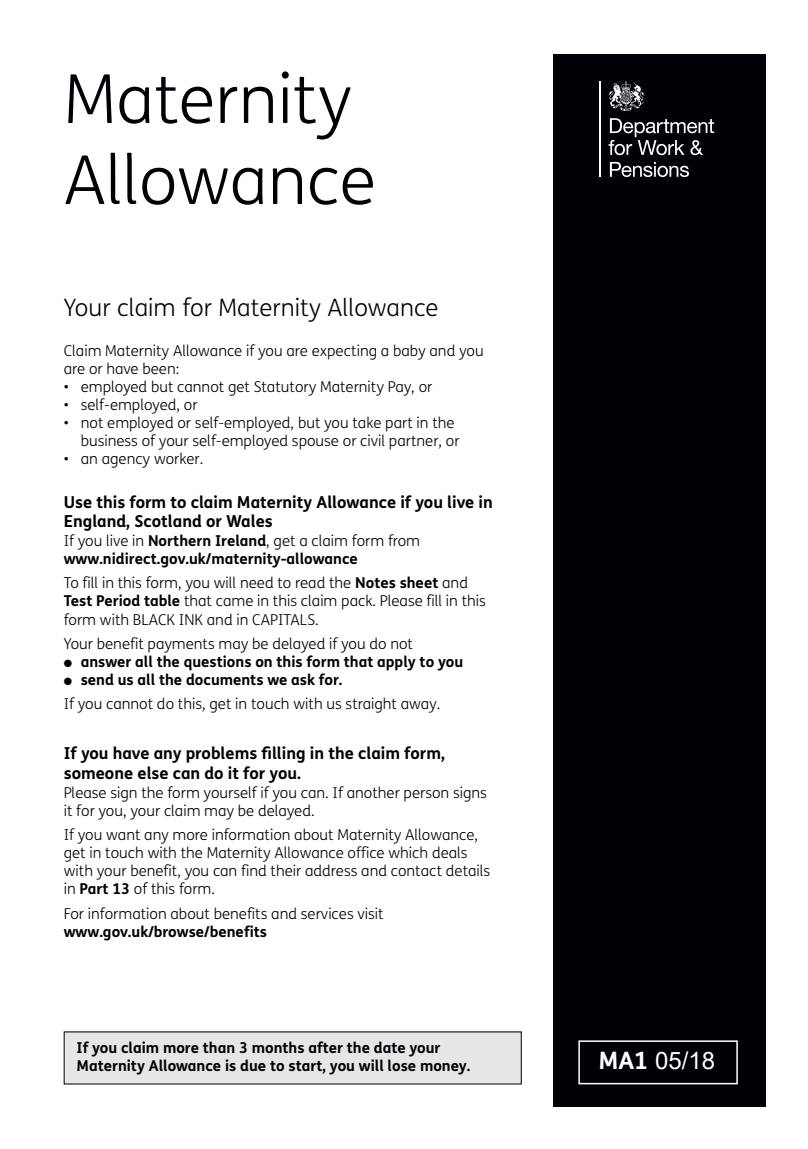
<style>
.page{position:relative;width:808px;height:1149px;background:#fff}
.page>*{position:absolute;margin:0;border:0;box-sizing:border-box;transform-origin:0 0}
.t1{font:300 67.5px/81px "FS Me";color:#000006}
.t2{font:300 24px "FS Me";color:#000006}
.t3{font:24px "Arial";color:#fff}
.t4{font:700 16.5px/19.8px "FS Me";color:#000006}
.t5{font:300 15px/18px "FS Me";color:#000006}
.t6{font:700 15px/18px "FS Me";color:#000006}
.s1{font-weight:300}
.s2{font-weight:700}
.s3{font-family:"FS Me";font-weight:700}
</style>
<div class="page">
<div style="left:553px;top:54px;width:212px;height:1052px;background:#000006"></div>
<div style="left:578px;top:1040px;width:160px;height:43px;border:2px solid #fff"></div>
<hr style="left:599px;top:81px;width:2px;height:96px;background:#fff">
<svg style="left:608px;top:118px;width:106px;height:37px"></svg>
<svg style="left:610px;top:162px;width:79px;height:15px"></svg>
<svg style="left:608px;top:81px;width:37px;height:30px"></svg>
<div style="left:64px;top:1031px;width:457px;height:52px;background:#e6e6e6"></div>
<h1 class="t1" style="left:64px;top:57px;width:314px">Maternity<br>Allowance</h1>
<p class="t2" style="left:64px;top:291px;width:376px">Your claim for Maternity Allowance</p>
<p class="t5" style="left:64px;top:341px;width:421px">Claim Maternity Allowance if you are expecting a baby and you are or have been:</p>
<p class="t5" style="left:64px;top:377px;width:370px">• employed but cannot get Statutory Maternity Pay, or</p>
<p class="t5" style="left:64px;top:395px;width:135px">• self-employed, or</p>
<p class="t5" style="left:81px;top:413px;width:380px;text-indent:-17px">• not employed or self-employed, but you take part in the business of your self-employed spouse or civil partner, or</p>
<p class="t5" style="left:64px;top:449px;width:141px">• an agency worker.</p>
<p class="t4" style="left:64px;top:491px;width:430px">Use this form to claim Maternity Allowance if you live in<br>England, Scotland or Wales</p>
<p class="t6" style="left:64px;top:531px;width:358px"><span class="s1">If you live in</span> Northern Ireland<span class="s1">, get a claim form from </span>www.nidirect.gov.uk/maternity-allowance</p>
<p class="t5" style="left:64px;top:573px;width:424px">To fill in this form, you will need to read the <span class="s2">Notes sheet</span> and<br><span class="s2">Test Period table</span> that came in this claim pack. Please fill in this form with BLACK INK and in CAPITALS.</p>
<p class="t5" style="left:64px;top:634px;width:351px">Your benefit payments may be delayed if you do not</p>
<p class="t6" style="left:64px;top:651px;width:401px">● answer all the questions on this form that apply to you</p>
<p class="t5" style="left:64px;top:667px;width:378px;line-height:24.3px">● <span class="s2">send us all the documents we ask for.<br></span>If you cannot do this, get in touch with us straight away.</p>
<p class="t4" style="left:64px;top:742px;width:383px">If you have any problems filling in the claim form, someone else can do it for you.</p>
<p class="t5" style="left:64px;top:782px;width:425px">Please sign the form yourself if you can. If another person signs it for you, your claim may be delayed.</p>
<p class="t5" style="left:64px;top:825px;width:428px">If you want any more information about Maternity Allowance, get in touch with the Maternity Allowance office which deals with your benefit, you can find their address and contact details in <span class="s2">Part 13</span> of this form.</p>
<p class="t5" style="left:64px;top:903px;width:321px">For information about benefits and services visit <span class="s2">www.gov.uk/browse/benefits</span></p>
<p class="t6" style="left:77px;top:1037px;width:395px">If you claim more than 3 months after the date your<br>Maternity Allowance is due to start, you will lose money.</p>
<h2 class="t3" style="left:598px;top:1043px;width:118px"><span class="s3">MA1</span> 05/18</h2>
</div>
